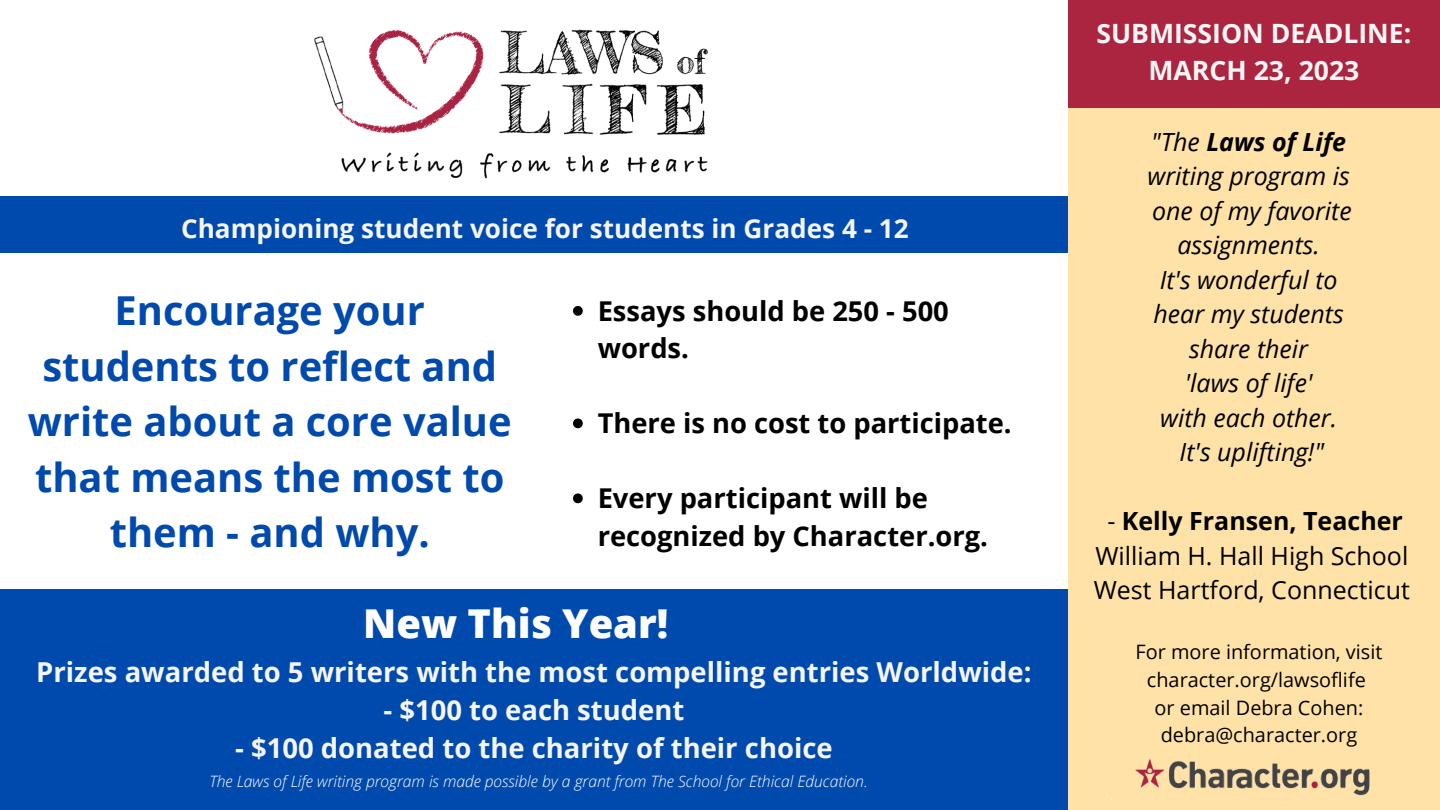
<style>
.page{position:relative;width:1440px;height:810px;background:#fff}
.page>*{position:absolute;margin:0;border:0;box-sizing:border-box;transform-origin:0 0}
.t1{font:700 39.9px/55.5px "Open Sans";color:#004aad;text-align:center}
.t2{font:800 39.8px "Open Sans";color:#fff}
.t3{font:700 27.4px "Open Sans";color:#f5f5f5}
.t4{font:700 27.3px/37.5px "Open Sans";color:#000}
.t5{font:700 26.6px/36.8px "Open Sans";color:#f5f5f5;text-align:center}
.t6{font:700 26.2px "Open Sans";color:#f5f5f5}
.t7{font:italic 25px/34.5px "Open Sans";color:#000;text-align:center}
.t8{font:25px/34.5px "Open Sans";color:#000;text-align:center}
.t9{font:19.9px/27.8px "Open Sans";color:#000;text-align:center}
.t10{font:italic 300 15.7px "Open Sans";color:#fff}
.s1{font-weight:700}
</style>
<div class="page">
<div style="left:1068px;top:0;width:372px;height:810px;background:#ffe2a8"></div>
<div style="left:0;top:197px;width:1068px;height:56px;background:#004aad"></div>
<div style="left:1068px;top:0;width:372px;height:107px;background:#ab2540"></div>
<img style="left:1110px;top:759px;width:260px;height:41px">
<img style="left:314px;top:29px;width:394px;height:150px">
<svg style="left:573px;top:306px;width:10px;height:10px"></svg>
<svg style="left:573px;top:418px;width:10px;height:10px"></svg>
<svg style="left:573px;top:493px;width:10px;height:10px"></svg>
<div style="left:0;top:589px;width:1068px;height:221px;background:#004aad"></div>
<p class="t6" style="left:181px;top:210px;width:729px">Championing student voice for students in Grades 4 - 12</p>
<h1 class="t1" style="left:28px;top:282px;width:485px">Encourage your students to reflect and write about a core value that means the most to them - and why.</h1>
<p class="t4" style="left:598px;top:292px;width:353px">Essays should be 250 - 500 words.</p>
<p class="t4" style="left:598px;top:404px;width:416px">There is no cost to participate.</p>
<p class="t4" style="left:598px;top:479px;width:392px">Every participant will be recognized by Character.org.</p>
<h2 class="t2" style="left:363px;top:595px;width:307px">New This Year!</h2>
<p class="t3" style="left:36px;top:652px;width:997px">Prizes awarded to 5 writers with the most compelling entries Worldwide:</p>
<p class="t3" style="left:383px;top:690px;width:302px">- $100 to each student</p>
<p class="t3" style="left:235px;top:729px;width:599px">- $100 donated to the charity of their choice</p>
<p class="t10" style="left:209px;top:771px;width:660px">The Laws of Life writing program is made possible by a grant from The School for Ethical Education.</p>
<p class="t5" style="left:1096px;top:15px;width:316px">SUBMISSION DEADLINE:<br>MARCH 23, 2023</p>
<p class="t7" style="left:1147px;top:124px;width:206px">"The <span class="s1">Laws of Life </span>writing program is one of my favorite assignments.<br>It's wonderful to hear my students share their<br>'laws of life'<br>with each other.<br>It's uplifting!"</p>
<p class="t8" style="left:1094px;top:503px;width:318px">- <span class="s1">Kelly Fransen, Teacher<br></span>William H. Hall High School<br>West Hartford, Connecticut</p>
<p class="t9" style="left:1136px;top:638px;width:248px">For more information, visit character.org/lawsoflife<br>or email Debra Cohen: debra@character.org</p>
</div>
